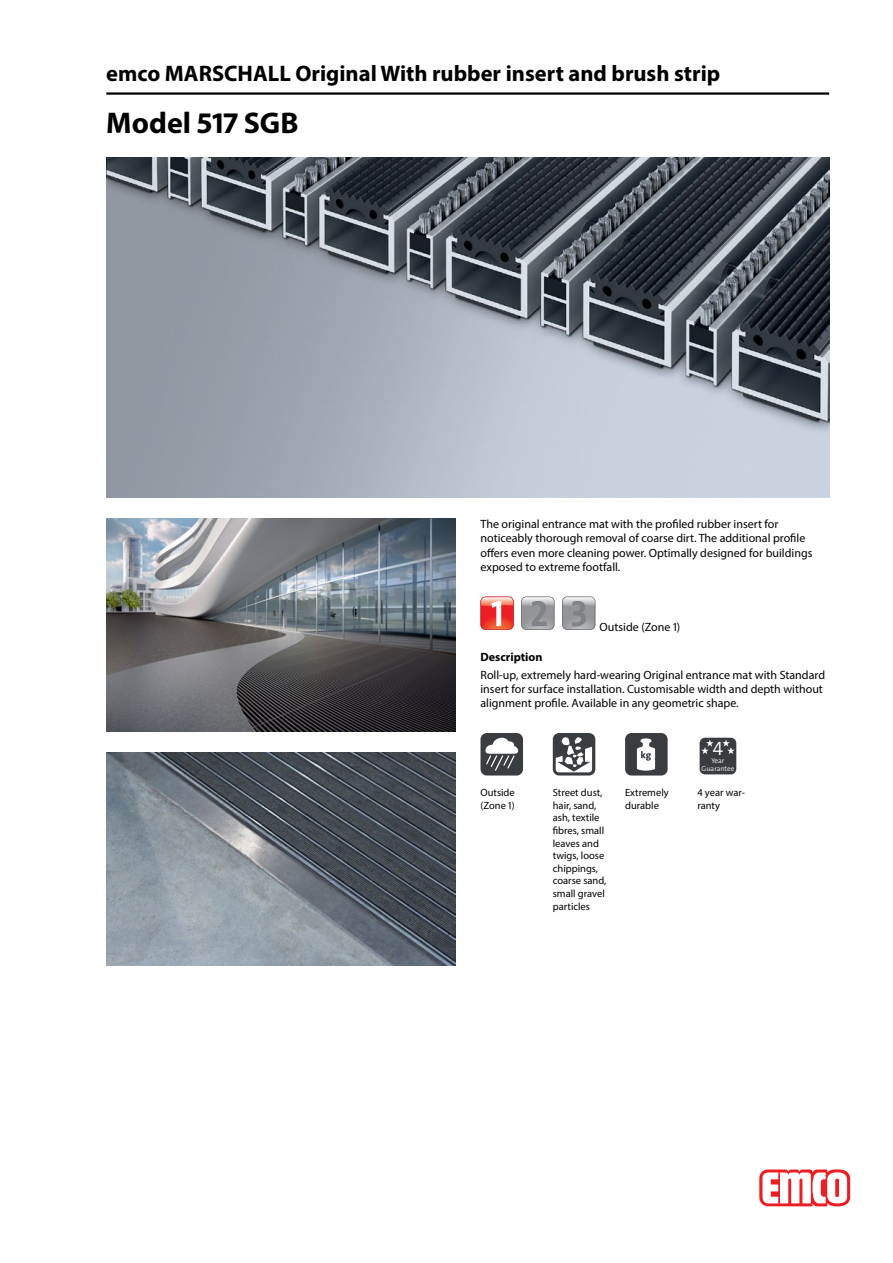
<style>
.page{position:relative;width:893px;height:1263px;background:#fff}
.page>*{position:absolute;margin:0;border:0;box-sizing:border-box;transform-origin:0 0}
.typ_bau{font:700 30px "Myriad Pro";color:#000}
.titel1_em_bau{font:700 22.5px "Myriad Pro";color:#000}
.BILDR{font:300 19.5px "The Sans Os F";color:#fff}
.Stoerer{font:12px/14.4px "Myriad Pro";color:#000}
.fliesstext_bau{font:12px/14.4px "Myriad Pro";color:#000}
.fliesstext_bold_bau{font:700 12px "Myriad Pro";color:#000}
.mouseovertext_bau{font:10.5px/12.6px "Myriad Pro";color:#000}
.BILDR-2{font:300 7.05px/7.8px "The Sans Os F";color:#fff;text-align:center}
</style>
<div class="page">
<img style="left:106px;top:157px;width:723px;height:340px">
<hr style="left:106px;top:92px;width:723px;height:3px;background:#000">
<svg style="left:759px;top:1169px;width:91px;height:37px"></svg>
<img style="left:106px;top:519px;width:349px;height:212px">
<img style="left:106px;top:753px;width:349px;height:212px">
<svg style="left:521px;top:597px;width:33px;height:33px"></svg>
<svg style="left:562px;top:597px;width:33px;height:33px"></svg>
<svg style="left:480px;top:597px;width:34px;height:33px"></svg>
<div style="left:480px;top:733px;width:43px;height:42px;background:#3a3d40;border-radius:6px"></div>
<svg style="left:485px;top:737px;width:34px;height:34px"></svg>
<svg style="left:553px;top:733px;width:42px;height:42px"></svg>
<svg style="left:556px;top:737px;width:36px;height:35px"></svg>
<div style="left:625px;top:733px;width:43px;height:42px;background:#3a3d40;border-radius:6px"></div>
<svg style="left:637px;top:738px;width:18px;height:33px"></svg>
<div style="left:700px;top:738px;width:36px;height:36px;background:#3a3d40;border-radius:5px"></div>
<svg style="left:701px;top:739px;width:13px;height:15px"></svg>
<svg style="left:722px;top:739px;width:13px;height:15px"></svg>
<p class="titel1_em_bau" style="left:106px;top:59px;width:615px">emco MARSCHALL Original With rubber insert and brush strip</p>
<p class="typ_bau" style="left:106px;top:103px;width:194px">Model 517 SGB</p>
<p class="Stoerer" style="left:480px;top:516px;width:333px">The original entrance mat with the profiled rubber insert for noticeably thorough removal of coarse dirt. The additional profile offers even more cleaning power. Optimally designed for buildings exposed to extreme footfall.</p>
<p class="fliesstext_bau" style="left:600px;top:619px;width:82px">Outside (Zone 1)</p>
<p class="fliesstext_bold_bau" style="left:480px;top:649px;width:63px">Description</p>
<p class="fliesstext_bau" style="left:480px;top:667px;width:346px">Roll-up, extremely hard-wearing Original entrance mat with Standard insert for surface installation. Customisable width and depth without alignment profile. Available in any geometric shape.</p>
<p class="mouseovertext_bau" style="left:480px;top:786px;width:36px">Outside (Zone 1)</p>
<p class="mouseovertext_bau" style="left:553px;top:786px;width:55px">Street dust, hair, sand, ash, textile fibres, small leaves and twigs, loose chippings, coarse sand, small gravel particles</p>
<p class="mouseovertext_bau" style="left:625px;top:786px;width:45px">Extremely durable</p>
<p class="BILDR" style="left:713px;top:736px;width:12px">4</p>
<p class="BILDR-2" style="left:702px;top:757px;width:34px">Year<br>Guarantee</p>
<p class="mouseovertext_bau" style="left:697px;top:786px;width:49px">4 year war&shy;ranty</p>
</div>
